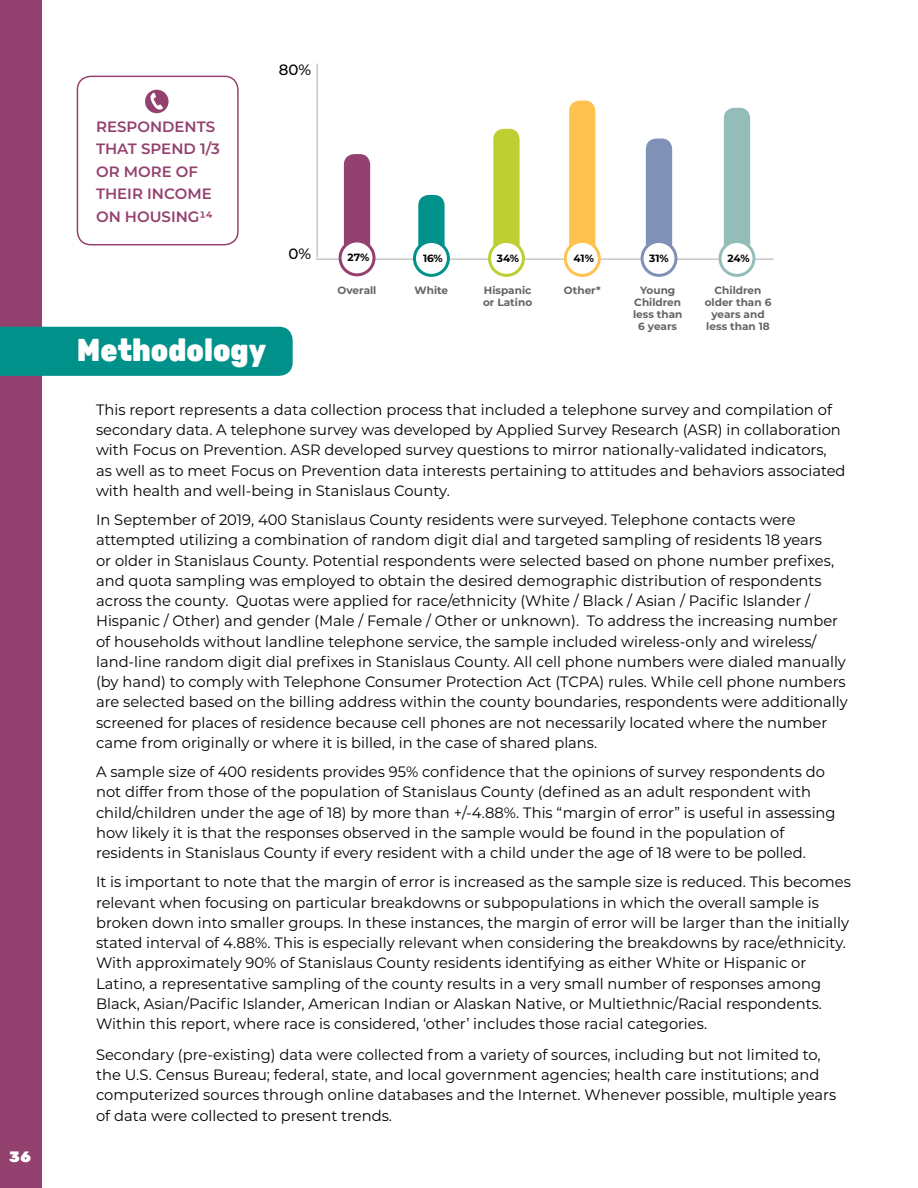
<style>
.page{position:relative;width:918px;height:1188px;background:#fff}
.page>*{position:absolute;margin:0;border:0;box-sizing:border-box;transform-origin:0 0}
.t1{font:31.5px "Rubik One";color:#fff;scale:.86 1}
.t2{font:15px/20.2px "Montserrat";color:#000}
.t3{font:600 15px/22.5px "Montserrat";color:#93416f}
.t4{font:500 15px "Montserrat";color:#000}
.t5{font:15px "Rubik One";color:#fff}
.t6{font:700 10.5px/12px "Montserrat";color:#636466;text-align:center}
.t7{font:700 10.5px "Montserrat";letter-spacing:.16em;color:#000}
</style>
<div class="page">
<div style="left:0;top:0;width:42px;height:1188px;background:#93416f"></div>
<div style="left:77px;top:76px;width:162px;height:169px;border:2px solid #93416f;border-radius:14px"></div>
<div style="left:0;top:327px;width:293px;height:49px;background:#00928a"></div>
<svg style="left:145px;top:90px;width:24px;height:23px"></svg>
<hr style="left:316px;top:258px;width:458px;height:2px;background:#c7c8ca">
<hr style="left:316px;top:64px;width:2px;height:194px;background:#c7c8ca">
<div style="left:344px;top:154px;width:26px;height:105px;background:#93416f;border-radius:10px"></div>
<div style="left:418px;top:195px;width:27px;height:64px;background:#00928a;border-radius:10px"></div>
<div style="left:493px;top:129px;width:27px;height:130px;background:#becf31;border-radius:10px"></div>
<div style="left:569px;top:101px;width:26px;height:158px;background:#fec34e;border-radius:10px"></div>
<div style="left:646px;top:139px;width:26px;height:120px;background:#7f92b5;border-radius:10px"></div>
<div style="left:724px;top:108px;width:26px;height:151px;background:#94bdba;border-radius:10px"></div>
<div style="left:340px;top:241px;width:34px;height:34px;background:#fff;border-radius:50%"></div>
<div style="left:339px;top:239px;width:36px;height:37px;border:3px solid #93416f;border-radius:50%"></div>
<div style="left:414px;top:241px;width:34px;height:34px;background:#fff;border-radius:50%"></div>
<div style="left:413px;top:240px;width:37px;height:37px;border:3px solid #00928a;border-radius:50%"></div>
<div style="left:490px;top:241px;width:33px;height:34px;background:#fff;border-radius:50%"></div>
<div style="left:488px;top:240px;width:37px;height:37px;border:3px solid #becf31;border-radius:50%"></div>
<div style="left:565px;top:241px;width:34px;height:34px;background:#fff;border-radius:50%"></div>
<div style="left:564px;top:240px;width:37px;height:37px;border:3px solid #fec34e;border-radius:50%"></div>
<div style="left:642px;top:241px;width:34px;height:34px;background:#fff;border-radius:50%"></div>
<div style="left:641px;top:240px;width:36px;height:37px;border:3px solid #7f92b5;border-radius:50%"></div>
<div style="left:720px;top:241px;width:34px;height:34px;background:#fff;border-radius:50%"></div>
<div style="left:719px;top:240px;width:36px;height:37px;border:3px solid #94bdba;border-radius:50%"></div>
<p class="t5" style="left:9px;top:1148px;width:24px">36</p>
<p class="t3" style="left:96px;top:115px;width:123px">RESPONDENTS<br>THAT SPEND 1/3<br>OR MORE OF<br>THEIR INCOME<br>ON HOUSING14</p>
<p class="t4" style="left:279px;top:59px;width:34px">80%</p>
<p class="t4" style="left:289px;top:243px;width:24px">0%</p>
<p class="t7" style="left:348px;top:250px;width:23px">27%</p>
<p class="t7" style="left:423px;top:251px;width:21px">16%</p>
<p class="t7" style="left:497px;top:251px;width:24px">34%</p>
<p class="t7" style="left:574px;top:251px;width:22px">41%</p>
<p class="t7" style="left:649px;top:251px;width:21px">31%</p>
<p class="t7" style="left:727px;top:251px;width:24px">24%</p>
<p class="t6" style="left:633px;top:284px;width:51px">Young<br>Children less than<br>6 years</p>
<p class="t6" style="left:705px;top:284px;width:68px">Children older than 6 years and less than 18</p>
<p class="t6" style="left:338px;top:284px;width:40px">Overall</p>
<p class="t6" style="left:564px;top:284px;width:38px">Other*</p>
<p class="t6" style="left:415px;top:284px;width:35px">White</p>
<p class="t6" style="left:483px;top:284px;width:51px;text-align:left">Hispanic or Latino</p>
<h1 class="t1" style="left:77px;top:331px;width:222px">Methodology</h1>
<p class="t2" style="left:96px;top:399px;width:751px">This report represents a data collection process that included a telephone survey and compilation of secondary data. A telephone survey was developed by Applied Survey Research (ASR) in collaboration with Focus on Prevention. ASR developed survey questions to mirror nationally-validated indicators, as well as to meet Focus on Prevention data interests pertaining to attitudes and behaviors associated with health and well-being in Stanislaus County.</p>
<p class="t2" style="left:96px;top:509px;width:753px">In September of 2019, 400 Stanislaus County residents were surveyed. Telephone contacts were attempted utilizing a combination of random digit dial and targeted sampling of residents 18 years<br>or older in Stanislaus County. Potential respondents were selected based on phone number prefixes, and quota sampling was employed to obtain the desired demographic distribution of respondents across the county. Quotas were applied for race/ethnicity (White / Black / Asian / Pacific Islander / Hispanic / Other) and gender (Male / Female / Other or unknown). To address the increasing number of households without landline telephone service, the sample included wireless-only and wireless/ land-line random digit dial prefixes in Stanislaus County. All cell phone numbers were dialed manually (by hand) to comply with Telephone Consumer Protection Act (TCPA) rules. While cell phone numbers are selected based on the billing address within the county boundaries, respondents were additionally screened for places of residence because cell phones are not necessarily located where the number came from originally or where it is billed, in the case of shared plans.</p>
<p class="t2" style="left:96px;top:761px;width:741px">A sample size of 400 residents provides 95% confidence that the opinions of survey respondents do not differ from those of the population of Stanislaus County (defined as an adult respondent with child/children under the age of 18) by more than +/-4.88%. This “margin of error” is useful in assessing how likely it is that the responses observed in the sample would be found in the population of residents in Stanislaus County if every resident with a child under the age of 18 were to be polled.</p>
<p class="t2" style="left:96px;top:872px;width:756px">It is important to note that the margin of error is increased as the sample size is reduced. This becomes relevant when focusing on particular breakdowns or subpopulations in which the overall sample is broken down into smaller groups. In these instances, the margin of error will be larger than the initially stated interval of 4.88%. This is especially relevant when considering the breakdowns by race/ethnicity.<br>With approximately 90% of Stanislaus County residents identifying as either White or Hispanic or Latino, a representative sampling of the county results in a very small number of responses among Black, Asian/Pacific Islander, American Indian or Alaskan Native, or Multiethnic/Racial respondents.<br>Within this report, where race is considered, ‘other’ includes those racial categories.</p>
<p class="t2" style="left:96px;top:1044px;width:742px">Secondary (pre-existing) data were collected from a variety of sources, including but not limited to, the U.S. Census Bureau; federal, state, and local government agencies; health care institutions; and computerized sources through online databases and the Internet. Whenever possible, multiple years of data were collected to present trends.</p>
</div>
